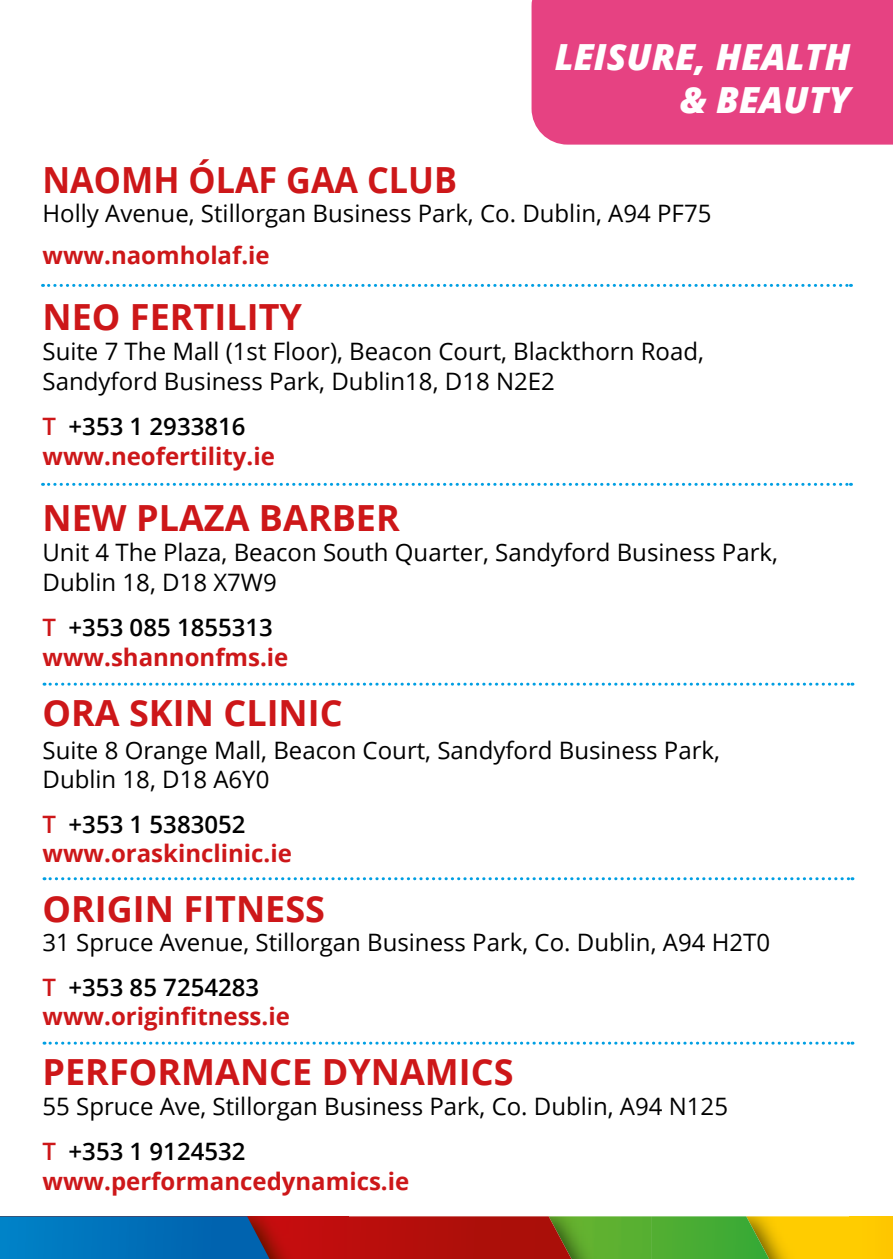
<style>
.page{position:relative;width:893px;height:1259px;background:#fff}
.page>*{position:absolute;margin:0;border:0;box-sizing:border-box;transform-origin:0 0}
.t1{font:700 36px "Open Sans";color:#cd1719}
.t2{font:italic 800 36px/43.2px "Open Sans";color:#fff;text-align:right}
.t3{font:700 36px "Open Sans";color:#cd1719;scale:.95 1}
.t4{font:24px/30px "Open Sans";color:#000}
.t5{font:700 24px/30px "Open Sans";color:#cd1719}
.s1{font-weight:600}
.s2{font-weight:600;color:#000}
.s3{font-weight:600;color:#cd1719}
</style>
<div class="page">
<div style="left:849px;top:1216px;width:44px;height:43px;background:#ffca00"></div>
<img style="left:769px;top:1216px;width:80px;height:43px">
<svg style="left:651px;top:1216px;width:118px;height:43px;background:#53ab31"></svg>
<img style="left:571px;top:1216px;width:80px;height:43px">
<svg style="left:349px;top:1216px;width:222px;height:43px;background:#ad160d"></svg>
<img style="left:270px;top:1216px;width:79px;height:43px">
<svg style="left:0;top:1216px;width:270px;height:43px;background:#076bb0"></svg>
<svg style="left:43px;top:284px;width:808px;height:3px"></svg>
<svg style="left:43px;top:483px;width:808px;height:3px"></svg>
<svg style="left:44px;top:682px;width:809px;height:3px"></svg>
<svg style="left:44px;top:877px;width:809px;height:3px"></svg>
<div style="left:531px;top:0;width:362px;height:145px;background:#e64282"></div>
<svg style="left:44px;top:1041px;width:809px;height:3px"></svg>
<h1 class="t2" style="left:555px;top:34px;width:297px">LEISURE, HEALTH &amp; BEAUTY</h1>
<h1 class="t3" style="left:43px;top:155px;width:438px">NAOMH ÓLAF GAA CLUB</h1>
<p class="t4" style="left:43px;top:198px;width:670px">Holly Avenue, Stillorgan Business Park, Co. Dublin, A94 PF75</p>
<p class="t5" style="left:43px;top:240px;width:229px">www.naomholaf.ie</p>
<h1 class="t1" style="left:43px;top:292px;width:261px">NEO FERTILITY</h1>
<p class="t4" style="left:43px;top:336px;width:663px">Suite 7 The Mall (1st Floor), Beacon Court, Blackthorn Road,<br>Sandyford Business Park, Dublin18, D18 N2E2</p>
<p class="t5" style="left:43px;top:411px;width:234px"><span class="s1">T</span> <span class="s2">+353 1 2933816 </span>www.neofertility.ie</p>
<h1 class="t1" style="left:43px;top:493px;width:359px">NEW PLAZA BARBER</h1>
<p class="t4" style="left:43px;top:537px;width:737px">Unit 4 The Plaza, Beacon South Quarter, Sandyford Business Park,<br>Dublin 18, D18 X7W9</p>
<p class="t5" style="left:43px;top:612px;width:247px"><span class="s1">T</span> <span class="s2">+353 085 1855313 </span>www.shannonfms.ie</p>
<h1 class="t1" style="left:43px;top:688px;width:302px">ORA SKIN CLINIC</h1>
<p class="t4" style="left:43px;top:735px;width:679px;line-height:28.8px">Suite 8 Orange Mall, Beacon Court, Sandyford Business Park,<br>Dublin 18, D18 A6Y0</p>
<p class="t5" style="left:43px;top:809px;width:251px;line-height:28.8px"><span class="s1">T</span> <span class="s2">+353 1 5383052 </span>www.oraskinclinic.ie</p>
<h1 class="t1" style="left:43px;top:883px;width:284px">ORIGIN FITNESS</h1>
<p class="t4" style="left:43px;top:919px;width:729px;line-height:45px">31 Spruce Avenue, Stillorgan Business Park, Co. Dublin, A94 H2T0<br><span class="s3">T</span> <span class="s1">+353 85 7254283</span></p>
<p class="t5" style="left:43px;top:1000px;width:249px">www.originfitness.ie</p>
<h1 class="t1" style="left:43px;top:1046px;width:473px">PERFORMANCE DYNAMICS</h1>
<p class="t4" style="left:43px;top:1083px;width:687px;line-height:45px">55 Spruce Ave, Stillorgan Business Park, Co. Dublin, A94 N125<br><span class="s3">T</span> <span class="s1">+353 1 9124532</span></p>
<p class="t5" style="left:43px;top:1165px;width:368px">www.performancedynamics.ie</p>
</div>
